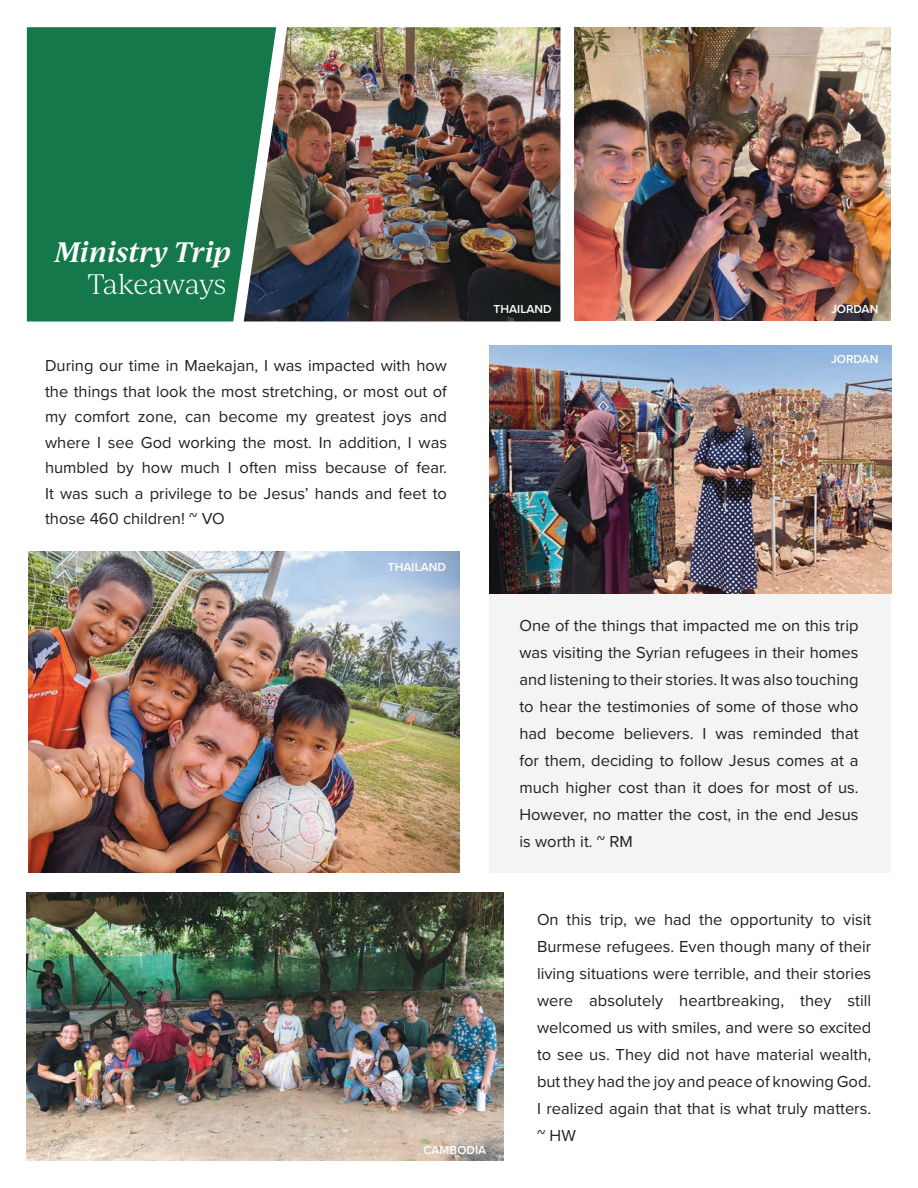
<style>
.page{position:relative;width:918px;height:1188px;background:#fff}
.page>*{position:absolute;margin:0;border:0;box-sizing:border-box;transform-origin:0 0}
.t1{font:italic 600 27px "Ivy Journal";color:#fff}
.t2{font:300 27px "Ivy Journal";letter-spacing:-.025em;color:#fff}
.t3{font:16.5px/27px "Proxima Nova";color:#231f20;text-align:justify}
.t4{font:600 12px "Proxima Nova";color:#fff}
</style>
<div class="page">
<div style="left:489px;top:346px;width:402px;height:527px;background:#f4f4f4"></div>
<img style="left:28px;top:552px;width:431px;height:321px">
<img style="left:27px;top:893px;width:476px;height:267px">
<img style="left:489px;top:346px;width:402px;height:248px">
<div style="left:27px;top:27px;width:217px;height:295px;background:#14784a"></div>
<img style="left:244px;top:27px;width:316px;height:295px">
<img style="left:574px;top:28px;width:316px;height:293px">
<h1 class="t1" style="left:55px;top:232px;width:178px">Ministry Trip</h1>
<h1 class="t2" style="left:88px;top:266px;width:140px">Takeaways</h1>
<p class="t3" style="left:45px;top:352px;width:403px;line-height:25.5px">During our time in Maekajan, I was impacted with how the things that look the most stretching, or most out of my comfort zone, can become my greatest joys and where I see God working the most. In addition, I was humbled by how much I often miss because of fear.<br>It was such a privilege to be Jesus’ hands and feet to those 460 children! ~ VO</p>
<p class="t4" style="left:388px;top:558px;width:60px">THAILAND</p>
<p class="t4" style="left:494px;top:300px;width:60px">THAILAND</p>
<p class="t4" style="left:831px;top:300px;width:49px">JORDAN</p>
<p class="t4" style="left:831px;top:350px;width:49px">JORDAN</p>
<p class="t3" style="left:519px;top:611px;width:341px">One of the things that impacted me on this trip was visiting the Syrian refugees in their homes and listening to their stories. It was also touching to hear the testimonies of some of those who had become believers. I was reminded that for them, deciding to follow Jesus comes at a much higher cost than it does for most of us.<br>However, no matter the cost, in the end Jesus is worth it. ~ RM</p>
<p class="t3" style="left:537px;top:905px;width:336px">On this trip, we had the opportunity to visit Burmese refugees. Even though many of their living situations were terrible, and their stories were absolutely heartbreaking, they still welcomed us with smiles, and were so excited to see us. They did not have material wealth, but they had the joy and peace of knowing God.<br>I realized again that that is what truly matters. ~ HW</p>
<p class="t4" style="left:423px;top:1141px;width:64px">CAMBODIA</p>
</div>
